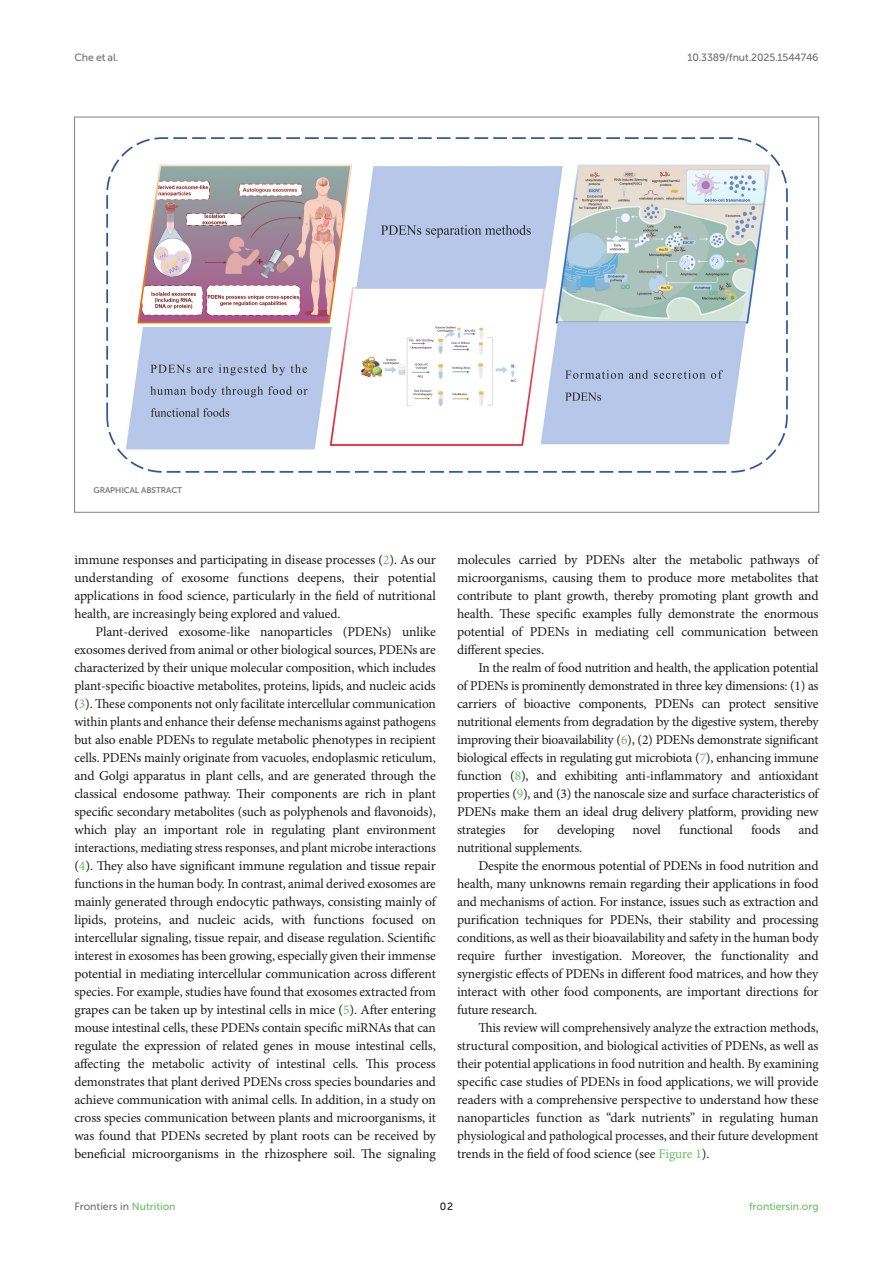
<style>
.page{position:relative;width:893px;height:1263px;background:#fff}
.page>*{position:absolute;margin:0;border:0;box-sizing:border-box;transform-origin:0 0}
.TEXT{font:13.5px/18px "Minion Pro";letter-spacing:-.015em;color:#1b1c1b;text-align:justify}
.INTRO_TEXT{font:13.5px/18px "Minion Pro";letter-spacing:-.005em;color:#1b1c1b;text-align:justify}
.t1{font:10.5px "Museo Sans 500";letter-spacing:-.015em;color:#706f70}
.t2{font:10.5px "Museo Sans 500";color:#65c161}
.t3{font:10.5px "Museo Sans 500";color:#1b1c1b}
.FIG_HD{font:8.25px "Museo Sans 700";letter-spacing:-.01em;color:#7e7f7f}
.s1{color:#65c161}
</style>
<div class="page">
<img style="left:106px;top:137px;width:682px;height:336px">
<p class="t1" style="left:74px;top:51px;width:45px">Che et al.</p>
<p class="t1" style="left:687px;top:51px;width:133px">10.3389/fnut.2025.1544746</p>
<p class="FIG_HD" style="left:94px;top:486px;width:90px">GRAPHICAL ABSTRACT</p>
<p class="INTRO_TEXT" style="left:74px;top:551px;width:363px">immune responses and participating in disease processes (<span class="s1">2</span>). As our understanding of exosome functions deepens, their potential applications in food science, particularly in the field of nutritional health, are increasingly being explored and valued.</p>
<p class="TEXT" style="left:74px;top:623px;width:363px;text-indent:21px">Plant-derived exosome-like nanoparticles (PDENs) unlike exosomes derived from animal or other biological sources, PDENs are characterized by their unique molecular composition, which includes plant-specific bioactive metabolites, proteins, lipids, and nucleic acids (<span class="s1">3</span>). These components not only facilitate intercellular communication within plants and enhance their defense mechanisms against pathogens but also enable PDENs to regulate metabolic phenotypes in recipient cells. PDENs mainly originate from vacuoles, endoplasmic reticulum, and Golgi apparatus in plant cells, and are generated through the classical endosome pathway. Their components are rich in plant specific secondary metabolites (such as polyphenols and flavonoids), which play an important role in regulating plant environment interactions, mediating stress responses, and plant microbe interactions (<span class="s1">4</span>). They also have significant immune regulation and tissue repair functions in the human body. In contrast, animal derived exosomes are mainly generated through endocytic pathways, consisting mainly of lipids, proteins, and nucleic acids, with functions focused on intercellular signaling, tissue repair, and disease regulation. Scientific interest in exosomes has been growing, especially given their immense potential in mediating intercellular communication across different species. For example, studies have found that exosomes extracted from grapes can be taken up by intestinal cells in mice (<span class="s1">5</span>). After entering mouse intestinal cells, these PDENs contain specific miRNAs that can regulate the expression of related genes in mouse intestinal cells, affecting the metabolic activity of intestinal cells. This process demonstrates that plant derived PDENs cross species boundaries and achieve communication with animal cells. In addition, in a study on cross species communication between plants and microorganisms, it was found that PDENs secreted by plant roots can be received by beneficial microorganisms in the rhizosphere soil. The signaling</p>
<p class="TEXT" style="left:457px;top:551px;width:363px">molecules carried by PDENs alter the metabolic pathways of microorganisms, causing them to produce more metabolites that contribute to plant growth, thereby promoting plant growth and health. These specific examples fully demonstrate the enormous potential of PDENs in mediating cell communication between different species.</p>
<p class="TEXT" style="left:457px;top:659px;width:363px;text-indent:21px">In the realm of food nutrition and health, the application potential of PDENs is prominently demonstrated in three key dimensions: (1) as carriers of bioactive components, PDENs can protect sensitive nutritional elements from degradation by the digestive system, thereby improving their bioavailability (<span class="s1">6</span>), (2) PDENs demonstrate significant biological effects in regulating gut microbiota (<span class="s1">7</span>), enhancing immune function (<span class="s1">8</span>), and exhibiting anti-inflammatory and antioxidant properties (<span class="s1">9</span>), and (3) the nanoscale size and surface characteristics of PDENs make them an ideal drug delivery platform, providing new strategies</p>
<p class="TEXT" style="left:524px;top:821px;width:17px">for</p>
<p class="TEXT" style="left:557px;top:821px;width:59px">developing</p>
<p class="TEXT" style="left:632px;top:821px;width:30px">novel</p>
<p class="TEXT" style="left:679px;top:821px;width:55px">functional</p>
<p class="TEXT" style="left:751px;top:821px;width:31px">foods</p>
<p class="TEXT" style="left:799px;top:821px;width:21px">and</p>
<p class="TEXT" style="left:457px;top:839px;width:127px">nutritional supplements.</p>
<p class="TEXT" style="left:457px;top:857px;width:363px;text-indent:21px">Despite the enormous potential of PDENs in food nutrition and health, many unknowns remain regarding their applications in food and mechanisms of action. For instance, issues such as extraction and purification techniques for PDENs, their stability and processing conditions, as well as their bioavailability and safety in the human body require further investigation. Moreover, the functionality and synergistic effects of PDENs in different food matrices, and how they interact with other food components, are important directions for future research.</p>
<p class="TEXT" style="left:457px;top:1019px;width:363px;text-indent:21px">This review will comprehensively analyze the extraction methods, structural composition, and biological activities of PDENs, as well as their potential applications in food nutrition and health. By examining specific case studies of PDENs in food applications, we will provide readers with a comprehensive perspective to understand how these nanoparticles function as “dark nutrients” in regulating human physiological and pathological processes, and their future development trends in the field of food science (see <span class="s1">Figure 1</span>).</p>
<p class="t1" style="left:74px;top:1200px;width:103px">Frontiers in <span class="s1">Nutrition</span></p>
<p class="t3" style="left:440px;top:1200px;width:15px">02</p>
<p class="t2" style="left:749px;top:1200px;width:71px">frontiersin.org</p>
</div>
